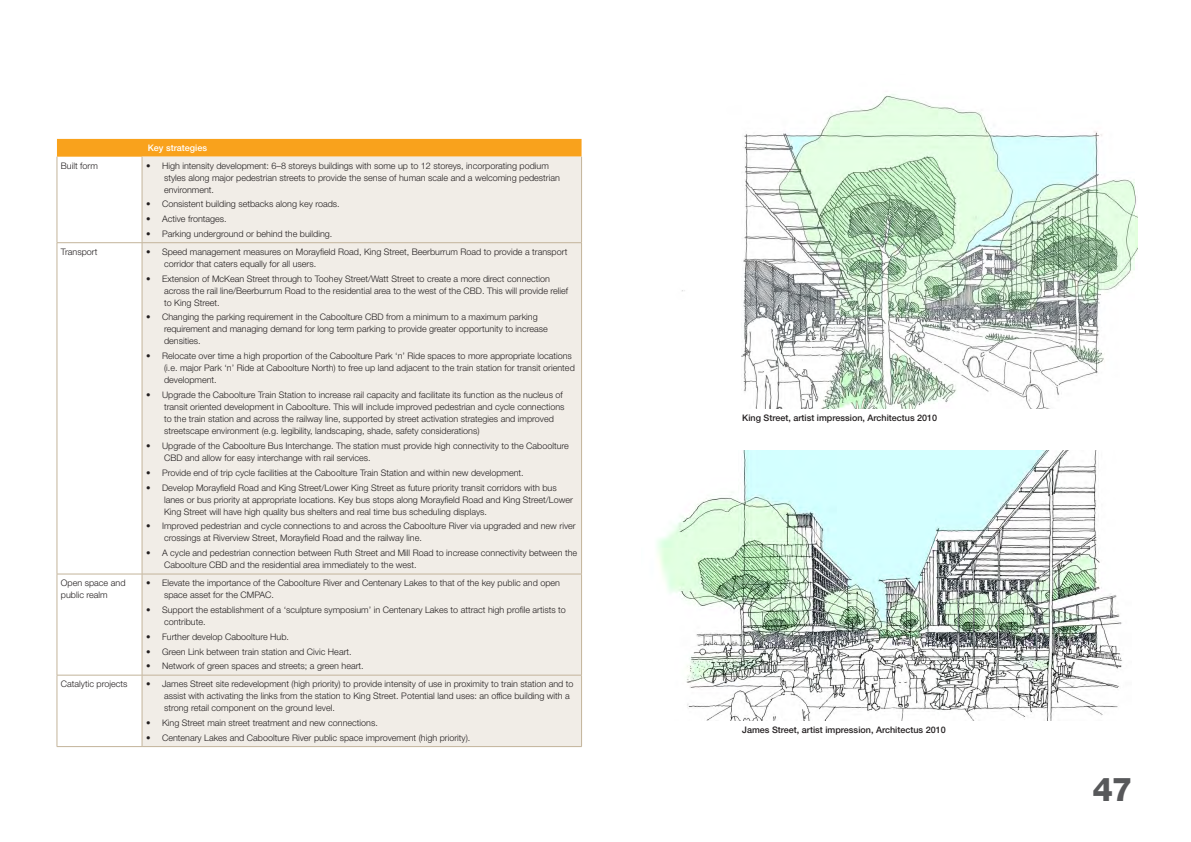
<style>
.page{position:relative;width:1191px;height:842px;background:#fff}
.page>*{position:absolute;margin:0;border:0;box-sizing:border-box;transform-origin:0 0}
.t1{font:800 32.8px "Helvetica Neue LT Std";color:#57585a}
.Body{font:300 9px/12px "Helvetica Neue LT Std";color:#231f20}
.Body-2{font:500 9px "Helvetica Neue LT Std";color:#231f20}
.Body-3{font:500 9px "Helvetica Neue LT Std";color:#fff}
</style>
<div class="page">
<img style="left:682px;top:94px;width:455px;height:314px">
<img style="left:657px;top:451px;width:465px;height:269px">
<div style="left:57px;top:139px;width:524px;height:18px;background:#f9a21c"></div>
<div style="left:143px;top:157px;width:438px;height:589px;background:#f1ede7"></div>
<svg style="left:58px;top:243px;width:84px;height:503px"></svg>
<hr style="left:57px;top:157px;width:1px;height:85px;background:#c3b49b">
<hr style="left:142px;top:157px;width:1px;height:85px;background:#c3b49b">
<hr style="left:581px;top:157px;width:1px;height:85px;background:#c3b49b">
<hr style="left:57px;top:242px;width:85px;height:1px;background:#c3b49b">
<hr style="left:57px;top:243px;width:1px;height:331px;background:#c3b49b">
<hr style="left:142px;top:242px;width:440px;height:1px;background:#c3b49b">
<hr style="left:142px;top:243px;width:1px;height:331px;background:#c3b49b">
<hr style="left:581px;top:243px;width:1px;height:331px;background:#c3b49b">
<hr style="left:57px;top:574px;width:85px;height:1px;background:#c3b49b">
<hr style="left:57px;top:574px;width:1px;height:101px;background:#c3b49b">
<hr style="left:142px;top:574px;width:440px;height:1px;background:#c3b49b">
<hr style="left:142px;top:574px;width:1px;height:101px;background:#c3b49b">
<hr style="left:581px;top:574px;width:1px;height:101px;background:#c3b49b">
<hr style="left:57px;top:675px;width:85px;height:1px;background:#c3b49b">
<hr style="left:57px;top:675px;width:1px;height:71px;background:#c3b49b">
<hr style="left:142px;top:675px;width:440px;height:1px;background:#c3b49b">
<hr style="left:142px;top:675px;width:1px;height:71px;background:#c3b49b">
<hr style="left:581px;top:675px;width:1px;height:71px;background:#c3b49b">
<hr style="left:57px;top:746px;width:85px;height:1px;background:#c3b49b">
<hr style="left:142px;top:746px;width:440px;height:1px;background:#c3b49b">
<p class="Body-3" style="left:148px;top:142px;width:61px">Key strategies</p>
<p class="Body" style="left:61px;top:159px;width:38px">Built form</p>
<p class="Body" style="left:164px;top:159px;width:397px;text-indent:-18px">• High intensity development: 6–8 storeys buildings with some up to 12 storeys, incorporating podium styles along major pedestrian streets to provide the sense of human scale and a welcoming pedestrian environment.</p>
<p class="Body" style="left:146px;top:198px;width:195px">• Consistent building setbacks along key roads.</p>
<p class="Body" style="left:146px;top:213px;width:82px">• Active frontages.</p>
<p class="Body" style="left:146px;top:228px;width:188px">• Parking underground or behind the building.</p>
<p class="Body" style="left:61px;top:245px;width:38px">Transport</p>
<p class="Body" style="left:164px;top:245px;width:405px;text-indent:-18px">• Speed management measures on Morayfield Road, King Street, Beerburrum Road to provide a transport corridor that caters equally for all users.</p>
<p class="Body" style="left:164px;top:272px;width:406px;text-indent:-18px">• Extension of McKean Street through to Toohey Street/Watt Street to create a more direct connection across the rail line/Beerburrum Road to the residential area to the west of the CBD. This will provide relief to King Street.</p>
<p class="Body" style="left:164px;top:311px;width:385px;text-indent:-18px">• Changing the parking requirement in the Caboolture CBD from a minimum to a maximum parking requirement and managing demand for long term parking to provide greater opportunity to increase densities.</p>
<p class="Body" style="left:164px;top:350px;width:412px;text-indent:-18px">• Relocate over time a high proportion of the Caboolture Park ‘n’ Ride spaces to more appropriate locations (i.e. major Park ‘n’ Ride at Caboolture North) to free up land adjacent to the train station for transit oriented development.</p>
<p class="Body" style="left:164px;top:389px;width:402px;text-indent:-18px">• Upgrade the Caboolture Train Station to increase rail capacity and facilitate its function as the nucleus of transit oriented development in Caboolture. This will include improved pedestrian and cycle connections to the train station and across the railway line, supported by street activation strategies and improved streetscape environment (e.g. legibility, landscaping, shade, safety considerations)</p>
<p class="Body" style="left:164px;top:440px;width:406px;text-indent:-18px">• Upgrade of the Caboolture Bus Interchange. The station must provide high connectivity to the Caboolture<br>CBD and allow for easy interchange with rail services.</p>
<p class="Body" style="left:146px;top:466px;width:379px">• Provide end of trip cycle facilities at the Caboolture Train Station and within new development.</p>
<p class="Body" style="left:164px;top:481px;width:410px;text-indent:-18px">• Develop Morayfield Road and King Street/Lower King Street as future priority transit corridors with bus lanes or bus priority at appropriate locations. Key bus stops along Morayfield Road and King Street/Lower<br>King Street will have high quality bus shelters and real time bus scheduling displays.</p>
<p class="Body" style="left:164px;top:520px;width:413px;text-indent:-18px">• Improved pedestrian and cycle connections to and across the Caboolture River via upgraded and new river crossings at Riverview Street, Morayfield Road and the railway line.</p>
<p class="Body" style="left:164px;top:547px;width:414px;text-indent:-18px">• A cycle and pedestrian connection between Ruth Street and Mill Road to increase connectivity between the<br>Caboolture CBD and the residential area immediately to the west.</p>
<p class="Body" style="left:61px;top:577px;width:66px">Open space and public realm</p>
<p class="Body" style="left:164px;top:577px;width:397px;text-indent:-18px">• Elevate the importance of the Caboolture River and Centenary Lakes to that of the key public and open space asset for the CMPAC.</p>
<p class="Body" style="left:164px;top:603px;width:403px;text-indent:-18px">• Support the establishment of a ‘sculpture symposium’ in Centenary Lakes to attract high profile artists to contribute.</p>
<p class="Body" style="left:146px;top:630px;width:145px">• Further develop Caboolture Hub.</p>
<p class="Body" style="left:146px;top:645px;width:207px">• Green Link between train station and Civic Heart.</p>
<p class="Body" style="left:146px;top:660px;width:219px">• Network of green spaces and streets; a green heart.</p>
<p class="Body" style="left:61px;top:678px;width:68px">Catalytic projects</p>
<p class="Body" style="left:164px;top:678px;width:411px;text-indent:-18px">• James Street site redevelopment (high priority) to provide intensity of use in proximity to train station and to assist with activating the links from the station to King Street. Potential land uses: an office building with a strong retail component on the ground level.</p>
<p class="Body" style="left:146px;top:716px;width:233px">• King Street main street treatment and new connections.</p>
<p class="Body" style="left:146px;top:731px;width:326px">• Centenary Lakes and Caboolture River public space improvement (high priority).</p>
<p class="Body-2" style="left:742px;top:413px;width:196px">King Street, artist impression, Architectus 2010</p>
<p class="Body-2" style="left:742px;top:724px;width:205px">James Street, artist impression, Architectus 2010</p>
<p class="t1" style="left:1092px;top:770px;width:42px">47</p>
</div>
